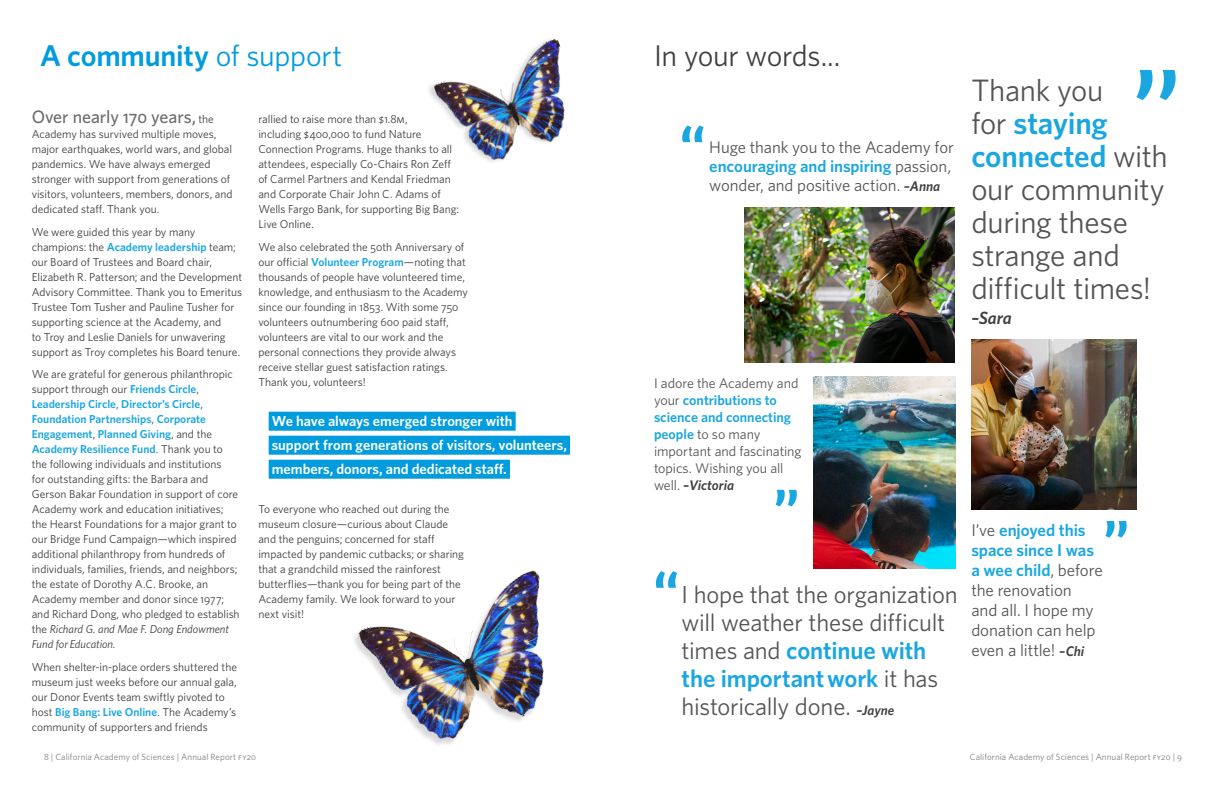
<style>
.page{position:relative;width:1224px;height:792px;background:#fff}
.page>*{position:absolute;margin:0;border:0;box-sizing:border-box;transform-origin:0 0}
.t1{font:500 126.9px "Whitney";color:#1aa6e1}
.t2{font:600 60px "Whitney";color:#1aa6e1}
.t3{font:31px/33px "Whitney";letter-spacing:-.015em;color:#545454}
.Page_heading{font:600 30px "Whitney";color:#009cde}
.Page_heading-2{font:30px "Whitney";letter-spacing:-.025em;color:#414141}
.t4{font:24.6px/28px "Whitney";letter-spacing:-.01em;color:#545454}
.t5{font:500 18px "Whitney";letter-spacing:-.01em;color:#6c6d70}
.t6{font:italic 600 17.7px "Whitney";color:#414141}
.t7{font:17px/20px "Whitney";letter-spacing:-.01em;color:#545454}
.t8{font:16.8px/19px "Whitney";letter-spacing:-.005em;color:#545454}
.Pull_quote{font:600 14.5px/24px "Whitney";letter-spacing:-.005em;color:#fff}
.t9{font:14px/17px "Whitney";letter-spacing:-.005em;color:#545454}
.t10{font:11.5px/15px "Whitney";letter-spacing:-.005em;color:#3e3e3f}
.t11{font:9px "Whitney";letter-spacing:.01em;color:#808285}
.s1{font-weight:400}
.s2{font-weight:400;font-size:11.5px;color:#3e3e3f}
.s3{font-weight:600;color:#1aa6e1}
.s4{font-style:italic}
.s5{font-weight:600;font-style:italic;font-size:14px;color:#414141}
.s6{font-weight:600;font-style:italic;color:#414141}
.s7{font-weight:600;font-style:italic;font-size:13.8px;color:#414141}
</style>
<div class="page">
<img style="left:971px;top:340px;width:166px;height:169px">
<img style="left:745px;top:208px;width:209px;height:154px">
<img style="left:814px;top:377px;width:141px;height:192px">
<div style="left:269px;top:412px;width:247px;height:19px;background:#009cde"></div>
<div style="left:269px;top:436px;width:301px;height:19px;background:#009cde"></div>
<div style="left:269px;top:460px;width:241px;height:19px;background:#009cde"></div>
<img style="left:358px;top:570px;width:186px;height:175px">
<img style="left:433px;top:39px;width:132px;height:123px">
<p class="Page_heading" style="left:40px;top:36px;width:304px">A community <span class="s1">of support</span></p>
<p class="t5" style="left:32px;top:105px;width:184px">Over nearly 170 years, <span class="s2">the</span></p>
<p class="t10" style="left:32px;top:126px;width:202px">Academy has survived multiple moves, major earthquakes, world wars, and global pandemics. We have always emerged stronger with support from generations of visitors, volunteers, members, donors, and dedicated staff. Thank you.</p>
<p class="t10" style="left:32px;top:224px;width:212px">We were guided this year by many champions: the <span class="s3">Academy leadership</span> team; our Board of Trustees and Board chair, Elizabeth R. Patterson; and the Development Advisory Committee. Thank you to Emeritus Trustee Tom Tusher and Pauline Tusher for supporting science at the Academy, and<br>to Troy and Leslie Daniels for unwavering support as Troy completes his Board tenure.</p>
<p class="t10" style="left:32px;top:366px;width:209px">We are grateful for generous philanthropic support through our <span class="s3">Friends Circle</span>, <span class="s3">Leadership Circle</span>, <span class="s3">Director’s Circle</span>, <span class="s3">Foundation Partnerships</span>, <span class="s3">Corporate Engagement</span>, <span class="s3">Planned Giving</span>, and the <span class="s3">Academy Resilience Fund</span>. Thank you to the following individuals and institutions<br>for outstanding gifts: the Barbara and Gerson Bakar Foundation in support of core Academy work and education initiatives; the Hearst Foundations for a major grant to our Bridge Fund Campaign—which inspired additional philanthropy from hundreds of individuals, families, friends, and neighbors; the estate of Dorothy A.C. Brooke, an Academy member and donor since 1977; and Richard Dong, who pledged to establish the <span class="s4">Richard G. and Mae F. Dong Endowment Fund for Education.</span></p>
<p class="t10" style="left:32px;top:659px;width:207px">When shelter-in-place orders shuttered the museum just weeks before our annual gala, our Donor Events team swiftly pivoted to host <span class="s3">Big Bang: Live Online</span>. The Academy’s community of supporters and friends</p>
<p class="t10" style="left:258px;top:111px;width:202px">rallied to raise more than $1.8M,<br>including $400,000 to fund Nature Connection Programs. Huge thanks to all attendees, especially Co-Chairs Ron Zeff of Carmel Partners and Kendal Friedman and Corporate Chair John C. Adams of Wells Fargo Bank, for supporting Big Bang:<br>Live Online.</p>
<p class="t10" style="left:258px;top:239px;width:211px">We also celebrated the 50th Anniversary of our official <span class="s3">Volunteer Program</span>—noting that thousands of people have volunteered time, knowledge, and enthusiasm to the Academy since our founding in 1853. With some 750 volunteers outnumbering 600 paid staff, volunteers are vital to our work and the personal connections they provide always receive stellar guest satisfaction ratings.<br>Thank you, volunteers!</p>
<p class="Pull_quote" style="left:272px;top:409px;width:297px">We have always emerged stronger with<br>support from generations of visitors, volunteers, members, donors, and dedicated staff.</p>
<p class="t10" style="left:258px;top:501px;width:207px">To everyone who reached out during the museum closure—curious about Claude and the penguins; concerned for staff impacted by pandemic cutbacks; or sharing that a grandchild missed the rainforest butterflies—thank you for being part of the Academy family. We look forward to your next visit!</p>
<p class="Page_heading-2" style="left:654px;top:36px;width:188px">In your words...</p>
<p class="t2" style="left:680px;top:107px;width:28px">“</p>
<p class="t8" style="left:709px;top:138px;width:246px">Huge thank you to the Academy for <span class="s3">encouraging and inspiring</span> passion, wonder, and positive action. <span class="s5">–Anna</span></p>
<p class="t1" style="left:1131px;top:29px;width:53px">”</p>
<p class="t3" style="left:971px;top:73px;width:198px">Thank you<br>for <span class="s3">staying connected</span> with our community during these strange and difficult times!</p>
<p class="t6" style="left:971px;top:306px;width:42px">–Sara</p>
<p class="t9" style="left:654px;top:374px;width:149px">I adore the Academy and your <span class="s3">contributions to science and connecting people</span> to so many important and fascinating topics. Wishing you all well. <span class="s6">–Victoria</span></p>
<p class="t2" style="left:773px;top:470px;width:28px">”</p>
<p class="t2" style="left:653px;top:552px;width:28px">“</p>
<p class="t4" style="left:682px;top:580px;width:278px">I hope that the organization will weather these difficult times and <span class="s3">continue with the important work</span> it has historically done. <span class="s7">–Jayne</span></p>
<p class="t2" style="left:1103px;top:502px;width:28px">”</p>
<p class="t7" style="left:971px;top:520px;width:133px">I’ve <span class="s3">enjoyed this space since I was a wee child</span>, before the renovation<br>and all. I hope my donation can help even a little! <span class="s5">–Chi</span></p>
<p class="t11" style="left:44px;top:751px;width:214px">8 | California Academy of Sciences | Annual Report fy20</p>
<p class="t11" style="left:970px;top:751px;width:214px">California Academy of Sciences | Annual Report fy20 | 9</p>
</div>
